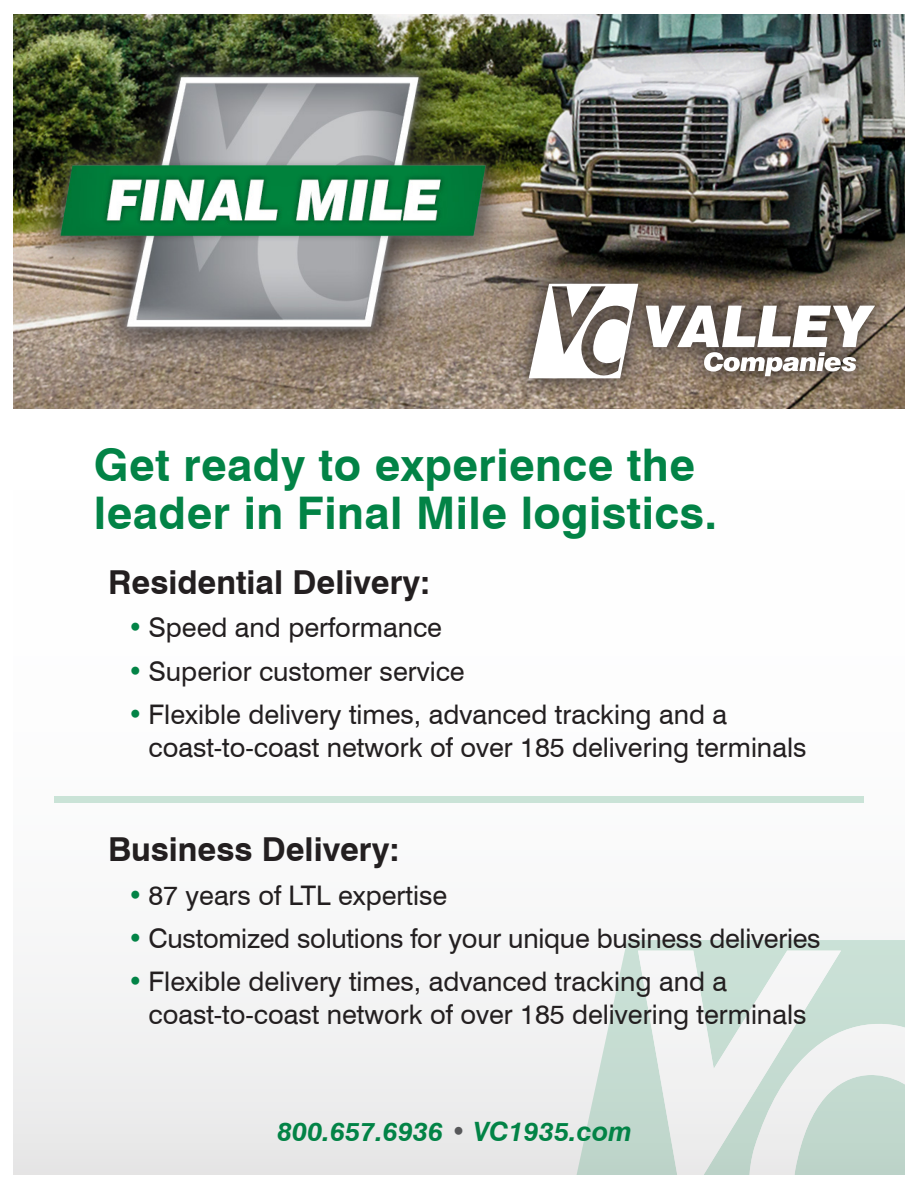
<style>
.page{position:relative;width:918px;height:1188px;background:#fff}
.page>*{position:absolute;margin:0;border:0;box-sizing:border-box;transform-origin:0 0}
.t1{font:700 45px/48px "Swiss 721 BT";letter-spacing:.01em;color:#028346}
.t2{font:700 33px "Swiss 721 BT";color:#231f20}
.t3{font:27px/33px "Swiss 721 BT";color:#231f20}
.t4{font:italic 700 26.7px "Swiss 721 BT";color:#028346}
.s1{color:#028346}
.s2{color:#57585a}
</style>
<div class="page">
<div style="left:14px;top:362px;width:890px;height:812px;background:linear-gradient(to bottom,#fff,#eee)"></div>
<img style="left:14px;top:14px;width:891px;height:394px">
<svg style="left:550px;top:940px;width:354px;height:234px"></svg>
<svg style="left:841px;top:973px;width:63px;height:201px"></svg>
<svg style="left:638px;top:951px;width:203px;height:223px"></svg>
<div style="left:21px;top:37px;width:503px;height:331px;background:#231f20;opacity:.85"></div>
<img style="left:55px;top:66px;width:436px;height:273px">
<div style="left:510px;top:263px;width:384px;height:135px;background:#231f20;opacity:.75"></div>
<svg style="left:529px;top:284px;width:109px;height:102px"></svg>
<svg style="left:646px;top:306px;width:229px;height:70px"></svg>
<div style="left:54px;top:796px;width:810px;height:6px;background:#cae3d7"></div>
<p class="t1" style="left:94px;top:440px;width:625px">Get ready to experience the leader in Final Mile logistics.</p>
<p class="t2" style="left:108px;top:562px;width:324px">Residential Delivery:</p>
<p class="t3" style="left:127px;top:611px;width:316px"><span class="s1">•</span> Speed and performance</p>
<p class="t3" style="left:127px;top:654px;width:339px"><span class="s1">•</span> Superior customer service</p>
<p class="t3" style="left:148px;top:698px;width:660px;text-indent:-21px"><span class="s1">•</span> Flexible delivery times, advanced tracking and a coast-to-coast network of over 185 delivering terminals</p>
<p class="t2" style="left:108px;top:829px;width:293px">Business Delivery:</p>
<p class="t3" style="left:127px;top:878px;width:321px"><span class="s1">•</span> 87 years of LTL expertise</p>
<p class="t3" style="left:127px;top:922px;width:695px"><span class="s1">•</span> Customized solutions for your unique business deliveries</p>
<p class="t3" style="left:148px;top:965px;width:660px;text-indent:-21px"><span class="s1">•</span> Flexible delivery times, advanced tracking and a coast-to-coast network of over 185 delivering terminals</p>
<p class="t4" style="left:277px;top:1115px;width:356px">800.657.6936 <span class="s2">•</span> VC1935.com</p>
</div>
